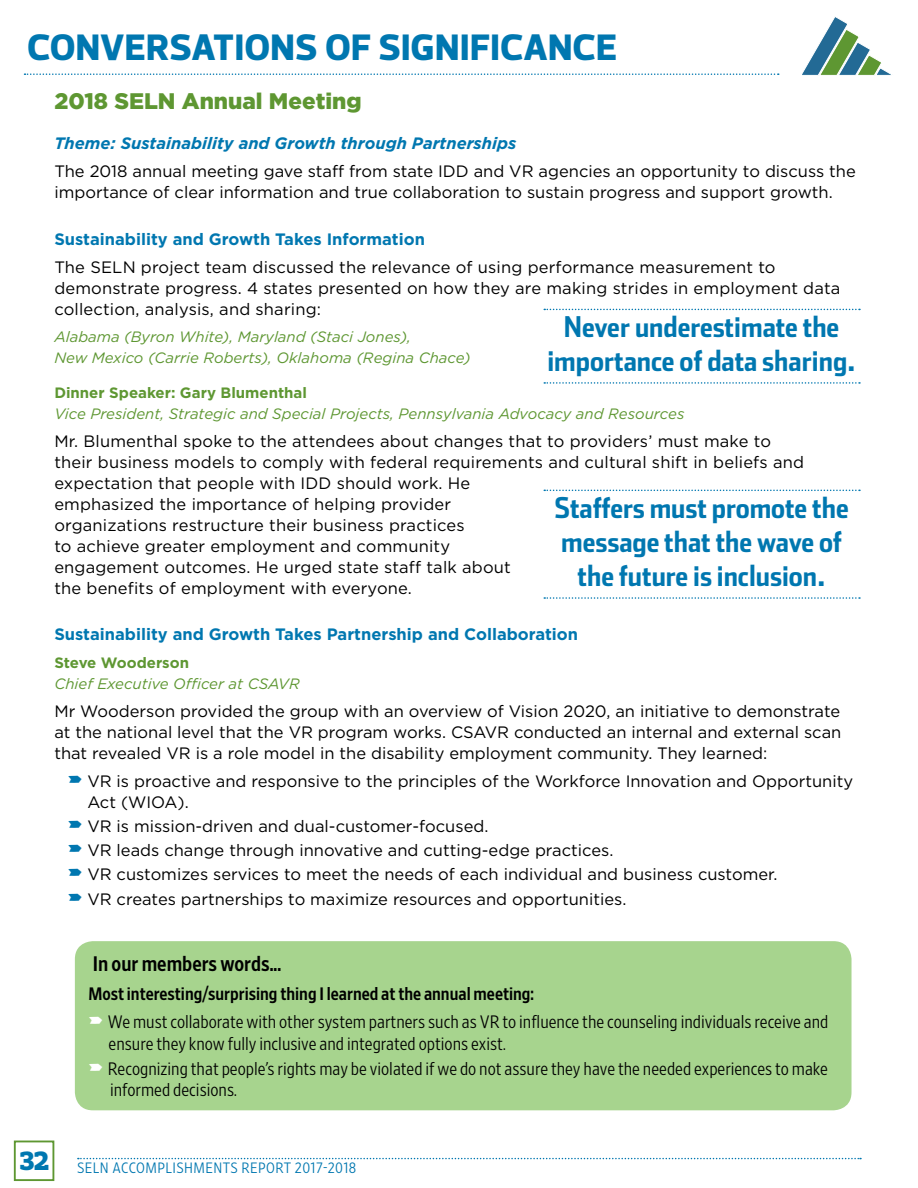
<style>
.page{position:relative;width:918px;height:1188px;background:#fff}
.page>*{position:absolute;margin:0;border:0;box-sizing:border-box;transform-origin:0 0}
.t1{font:800 37.5px "Prelo";letter-spacing:.005em;color:#0077b0}
.t2{font:28.5px/34.2px "Stainless Cond Bold Tab";color:#0077b0;text-align:center}
.t3{font:900 22.5px "Gotham HTF";color:#5e9732}
.t4{font:21px "Retina Narrow Med";color:#000}
.t5{font:300 18px/21.6px "Retina Narrow";color:#000}
.t6{font:18px "Retina Narrow Med";color:#000}
.t7{font:16.5px/21px "Gotham HTF";color:#000}
.t8{font:700 16.5px "Gotham HTF";color:#0077b0}
.t9{font:italic 700 16.5px "Gotham HTF";color:#0077b0}
.t10{font:italic 15px/21px "Gotham HTF";color:#5e9732}
.t11{font:700 15px "Gotham HTF";color:#5e9732}
.t12{font:300 15px "Retina Narrow";letter-spacing:.03em;color:#0077b0}
</style>
<div class="page">
<svg style="left:802px;top:17px;width:89px;height:58px"></svg>
<div style="left:14px;top:1141px;width:40px;height:40px;border:2px solid #5e9732"></div>
<svg style="left:25px;top:73px;width:754px;height:2px"></svg>
<svg style="left:78px;top:1158px;width:783px;height:1px"></svg>
<div style="left:75px;top:941px;width:777px;height:169px;background:#a7d48e;border-radius:18px"></div>
<svg style="left:544px;top:490px;width:316px;height:1px"></svg>
<svg style="left:544px;top:597px;width:316px;height:2px"></svg>
<svg style="left:544px;top:309px;width:316px;height:1px"></svg>
<svg style="left:544px;top:382px;width:316px;height:2px"></svg>
<h1 class="t1" style="left:27px;top:24px;width:591px">CONVERSATIONS OF SIGNIFICANCE</h1>
<h3 class="t3" style="left:54px;top:88px;width:309px">2018 SELN Annual Meeting</h3>
<p class="t9" style="left:54px;top:134px;width:464px">Theme: Sustainability and Growth through Partnerships</p>
<p class="t7" style="left:54px;top:160px;width:803px">The 2018 annual meeting gave staff from state IDD and VR agencies an opportunity to discuss the importance of clear information and true collaboration to sustain progress and support growth.</p>
<p class="t8" style="left:54px;top:229px;width:372px">Sustainability and Growth Takes Information</p>
<p class="t7" style="left:54px;top:256px;width:788px">The SELN project team discussed the relevance of using performance measurement to demonstrate progress. 4 states presented on how they are making strides in employment data collection, analysis, and sharing:</p>
<p class="t10" style="left:54px;top:326px;width:418px">Alabama (Byron White), Maryland (Staci Jones),<br>New Mexico (Carrie Roberts), Oklahoma (Regina Chace)</p>
<p class="t11" style="left:54px;top:384px;width:254px">Dinner Speaker: Gary Blumenthal</p>
<p class="t10" style="left:54px;top:403px;width:632px">Vice President, Strategic and Special Projects, Pennsylvania Advocacy and Resources</p>
<p class="t7" style="left:54px;top:430px;width:751px">Mr. Blumenthal spoke to the attendees about changes that to providers’ must make to their business models to comply with federal requirements and cultural shift in beliefs and expectation that people with IDD should work. He<br>emphasized the importance of helping provider<br>organizations restructure their business practices<br>to achieve greater employment and community<br>engagement outcomes. He urged state staff talk about<br>the benefits of employment with everyone.</p>
<p class="t8" style="left:54px;top:625px;width:525px">Sustainability and Growth Takes Partnership and Collaboration</p>
<p class="t11" style="left:54px;top:654px;width:136px">Steve Wooderson</p>
<p class="t10" style="left:54px;top:673px;width:247px">Chief Executive Officer at CSAVR</p>
<p class="t7" style="left:54px;top:700px;width:789px;text-align:justify">Mr Wooderson provided the group with an overview of Vision 2020, an initiative to demonstrate at the national level that the VR program works. CSAVR conducted an internal and external scan that revealed VR is a role model in the disability employment community. They learned:</p>
<p class="t7" style="left:87px;top:770px;width:767px">VR is proactive and responsive to the principles of the Workforce Innovation and Opportunity<br>Act (WIOA).</p>
<p class="t7" style="left:87px;top:814px;width:692px;line-height:24.3px">VR is mission-driven and dual-customer-focused.<br>VR leads change through innovative and cutting-edge practices.<br>VR customizes services to meet the needs of each individual and business customer.<br>VR creates partnerships to maximize resources and opportunities.</p>
<h2 class="t2" style="left:547px;top:309px;width:310px">Never underestimate the importance of data sharing.</h2>
<h2 class="t2" style="left:554px;top:490px;width:296px">Staffers must promote the message that the wave of the future is inclusion.</h2>
<p class="t4" style="left:93px;top:951px;width:190px">In our members words...</p>
<p class="t6" style="left:88px;top:982px;width:447px">Most interesting/surprising thing I learned at the annual meeting:</p>
<p class="t5" style="left:108px;top:1011px;width:722px">We must collaborate with other system partners such as VR to influence the counseling individuals receive and ensure they know fully inclusive and integrated options exist.</p>
<p class="t5" style="left:108px;top:1057px;width:722px">Recognizing that people’s rights may be violated if we do not assure they have the needed experiences to make informed decisions.</p>
<p class="t12" style="left:20px;top:1158px;width:338px"><sup>32</sup> SELN ACCOMPLISHMENTS REPORT 2017-2018</p>
</div>
